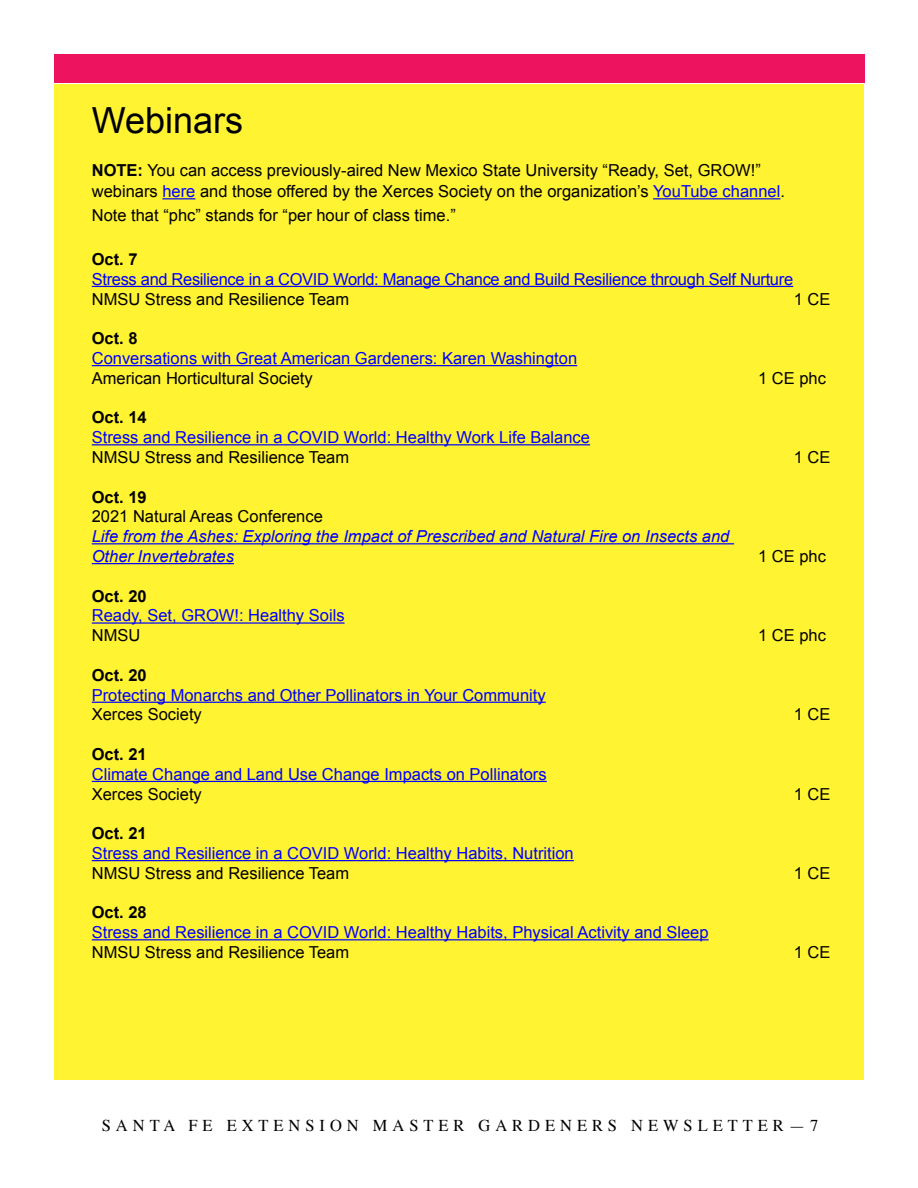
<style>
.page{position:relative;width:918px;height:1188px;background:#fff}
.page>*{position:absolute;margin:0;border:0;box-sizing:border-box;transform-origin:0 0}
.t1{font:36px "Arial";color:#000}
.t2{font:16.5px/21px "Arial";color:#000}
.t3{font:16.5px "Arial";color:#00f}
.t4{font:italic 16.5px/19.8px "Arial";color:#00f}
.t5{font:16.5px "Arial";letter-spacing:-.02em;color:#00f}
.t6{font:700 16.5px "Arial";color:#000}
.t7{font:16.5px "Times";letter-spacing:.3em;color:#000}
.s1{font-weight:700}
.s2{color:#00f}
</style>
<div class="page">
<div style="left:54px;top:84px;width:810px;height:996px;background:#fff332"></div>
<div style="left:54px;top:54px;width:811px;height:28px;background:#ed135e"></div>
<hr style="left:162px;top:198px;width:33px;height:1px;background:#00f">
<hr style="left:653px;top:198px;width:127px;height:1px;background:#00f">
<hr style="left:92px;top:286px;width:701px;height:1px;background:#00f">
<hr style="left:92px;top:365px;width:485px;height:1px;background:#00f">
<hr style="left:92px;top:444px;width:498px;height:1px;background:#00f">
<hr style="left:92px;top:543px;width:642px;height:1px;background:#00f">
<hr style="left:92px;top:563px;width:142px;height:1px;background:#00f">
<hr style="left:92px;top:622px;width:253px;height:2px;background:#00f">
<hr style="left:92px;top:702px;width:454px;height:1px;background:#00f">
<hr style="left:92px;top:781px;width:455px;height:1px;background:#00f">
<hr style="left:92px;top:860px;width:482px;height:1px;background:#00f">
<hr style="left:92px;top:939px;width:617px;height:1px;background:#00f">
<h1 class="t1" style="left:92px;top:97px;width:153px">Webinars</h1>
<p class="t2" style="left:92px;top:160px;width:695px"><span class="s1">NOTE:</span> You can access previously-aired New Mexico State University “Ready, Set, GROW!” webinars <span class="s2">here</span> and those offered by the Xerces Society on the organization’s <span class="s2">YouTube channel</span>.</p>
<p class="t2" style="left:92px;top:205px;width:366px">Note that “phc” stands for “per hour of class time.”</p>
<p class="t6" style="left:92px;top:248px;width:47px">Oct. 7</p>
<p class="t5" style="left:92px;top:268px;width:703px">Stress and Resilience in a COVID World: Manage Chance and Build Resilience through Self Nurture</p>
<p class="t2" style="left:92px;top:288px;width:259px">NMSU Stress and Resilience Team</p>
<p class="t2" style="left:794px;top:288px;width:38px">1 CE</p>
<p class="t6" style="left:92px;top:327px;width:47px">Oct. 8</p>
<p class="t3" style="left:92px;top:347px;width:487px">Conversations with Great American Gardeners: Karen Washington</p>
<p class="t2" style="left:92px;top:368px;width:222px">American Horticultural Society</p>
<p class="t2" style="left:758px;top:368px;width:69px">1 CE phc</p>
<p class="t6" style="left:92px;top:407px;width:57px">Oct. 14</p>
<p class="t3" style="left:92px;top:427px;width:500px">Stress and Resilience in a COVID World: Healthy Work Life Balance</p>
<p class="t2" style="left:92px;top:447px;width:259px">NMSU Stress and Resilience Team</p>
<p class="t2" style="left:794px;top:447px;width:38px">1 CE</p>
<p class="t6" style="left:92px;top:486px;width:57px">Oct. 19</p>
<p class="t2" style="left:92px;top:506px;width:233px">2021 Natural Areas Conference</p>
<p class="t4" style="left:92px;top:527px;width:639px">Life from the Ashes: Exploring the Impact of Prescribed and Natural Fire on Insects and<br>Other Invertebrates</p>
<p class="t2" style="left:758px;top:546px;width:69px">1 CE phc</p>
<p class="t6" style="left:92px;top:585px;width:57px">Oct. 20</p>
<p class="t3" style="left:92px;top:605px;width:254px">Ready, Set, GROW!: Healthy Soils</p>
<p class="t2" style="left:92px;top:625px;width:50px">NMSU</p>
<p class="t2" style="left:758px;top:625px;width:69px">1 CE phc</p>
<p class="t6" style="left:92px;top:664px;width:57px">Oct. 20</p>
<p class="t3" style="left:92px;top:684px;width:455px">Protecting Monarchs and Other Pollinators in Your Community</p>
<p class="t2" style="left:92px;top:704px;width:112px">Xerces Society</p>
<p class="t2" style="left:794px;top:704px;width:38px">1 CE</p>
<p class="t6" style="left:92px;top:743px;width:57px">Oct. 21</p>
<p class="t3" style="left:92px;top:763px;width:456px">Climate Change and Land Use Change Impacts on Pollinators</p>
<p class="t2" style="left:92px;top:783px;width:112px">Xerces Society</p>
<p class="t2" style="left:794px;top:783px;width:38px">1 CE</p>
<p class="t6" style="left:92px;top:822px;width:57px">Oct. 21</p>
<p class="t3" style="left:92px;top:842px;width:484px">Stress and Resilience in a COVID World: Healthy Habits, Nutrition</p>
<p class="t2" style="left:92px;top:863px;width:259px">NMSU Stress and Resilience Team</p>
<p class="t2" style="left:794px;top:863px;width:38px">1 CE</p>
<p class="t6" style="left:92px;top:902px;width:57px">Oct. 28</p>
<p class="t3" style="left:92px;top:922px;width:618px">Stress and Resilience in a COVID World: Healthy Habits, Physical Activity and Sleep</p>
<p class="t2" style="left:92px;top:942px;width:259px">NMSU Stress and Resilience Team</p>
<p class="t2" style="left:794px;top:942px;width:38px">1 CE</p>
<p class="t7" style="left:102px;top:1110px;width:718px">SANTA FE EXTENSION MASTER GARDENERS NEWSLETTER—7</p>
</div>
